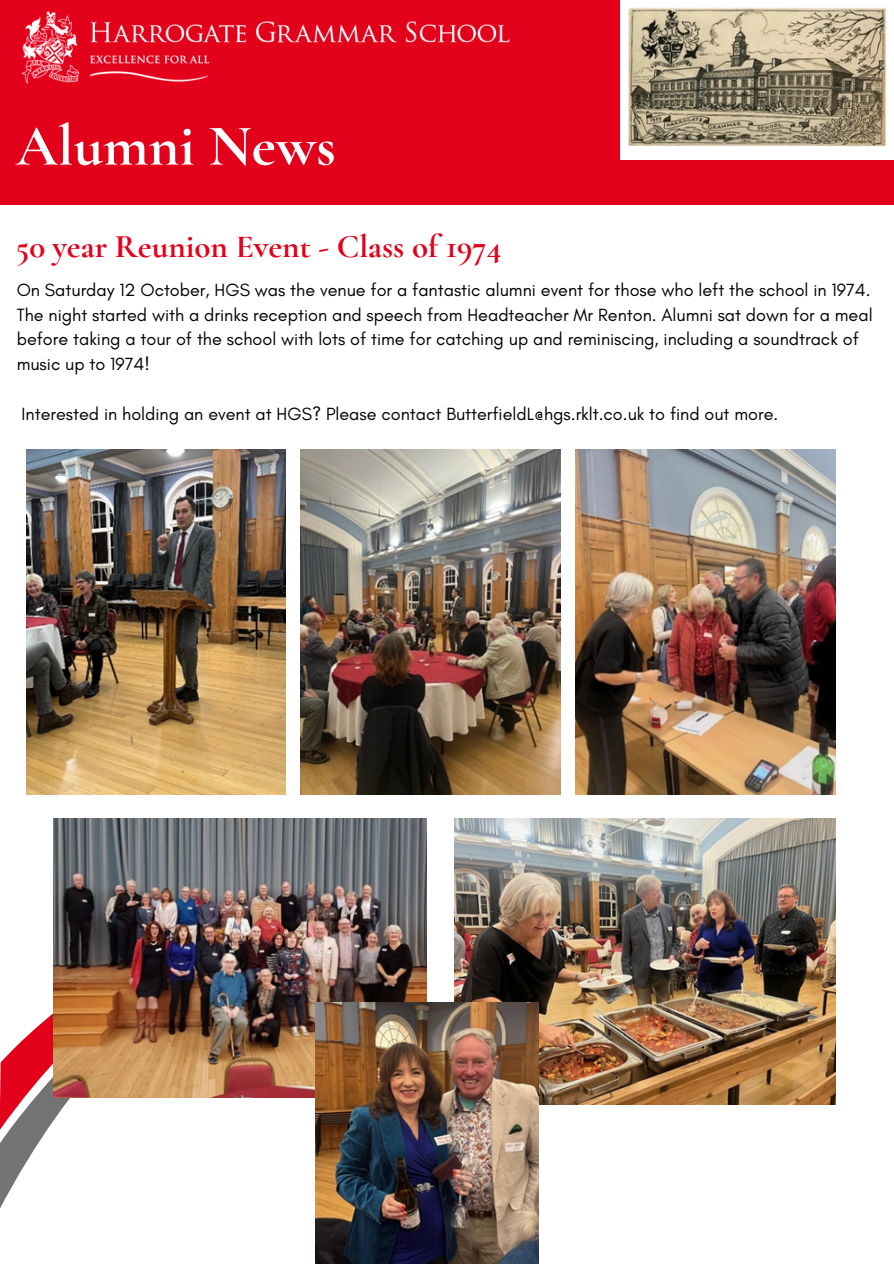
<style>
.page{position:relative;width:894px;height:1264px;background:#fff}
.page>*{position:absolute;margin:0;border:0;box-sizing:border-box;transform-origin:0 0}
.t1{font:700 58.5px "Cormorant Garamond";color:#fff}
.t2{font:700 33px "Cormorant Garamond";color:#e3001b}
.t3{font:18px/24.8px "Glacial Indifference";color:#000}
</style>
<div class="page">
<svg style="left:0;top:865px;width:315px;height:343px"></svg>
<div style="left:0;top:0;width:893px;height:205px;background:#e3001b"></div>
<img style="left:21px;top:11px;width:489px;height:73px">
<img style="left:454px;top:818px;width:380px;height:286px">
<img style="left:575px;top:449px;width:260px;height:346px">
<img style="left:300px;top:449px;width:260px;height:346px">
<img style="left:27px;top:449px;width:259px;height:346px">
<img style="left:54px;top:818px;width:372px;height:279px">
<img style="left:315px;top:1002px;width:223px;height:261px">
<img style="left:620px;top:0;width:273px;height:160px">
<h1 class="t1" style="left:16px;top:111px;width:321px">Alumni News</h1>
<h2 class="t2" style="left:16px;top:227px;width:487px">50 year Reunion Event - Class of 1974</h2>
<p class="t3" style="left:17px;top:277px;width:857px">On Saturday 12 October, HGS was the venue for a fantastic alumni event for those who left the school in 1974.<br>The night started with a drinks reception and speech from Headteacher Mr Renton. Alumni sat down for a meal before taking a tour of the school with lots of time for catching up and reminiscing, including a soundtrack of music up to 1974!</p>
<p class="t3" style="left:22px;top:401px;width:758px">Interested in holding an event at HGS? Please contact ButterfieldL@hgs.rklt.co.uk to find out more.</p>
</div>
